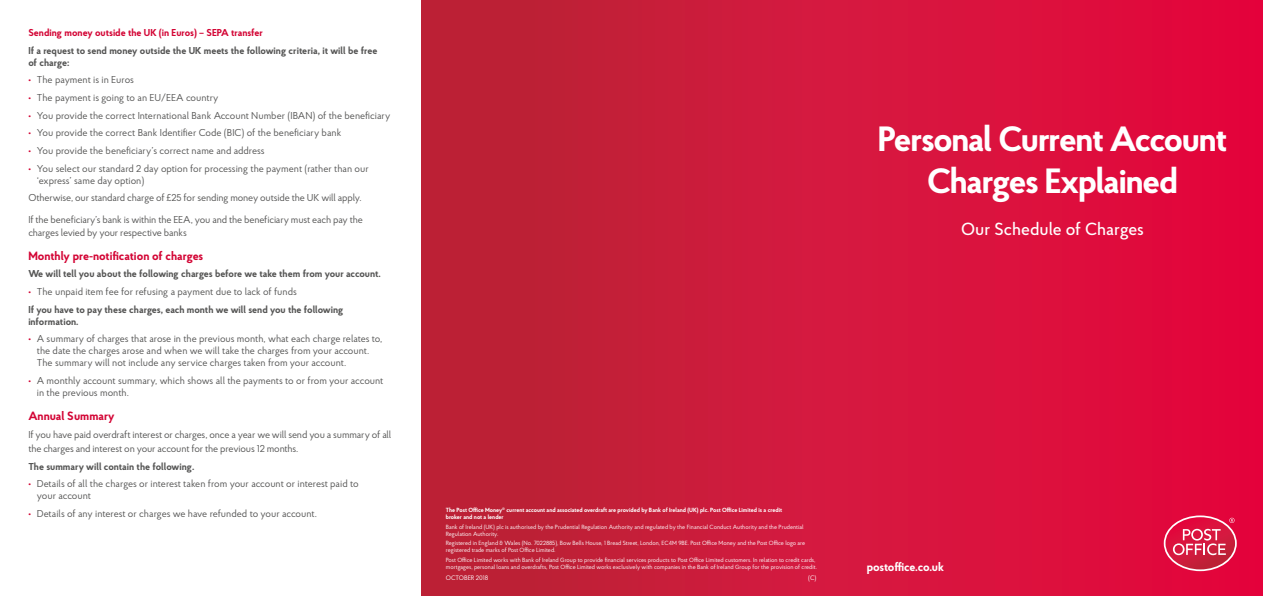
<style>
.page{position:relative;width:1263px;height:596px;background:#fff}
.page>*{position:absolute;margin:0;border:0;box-sizing:border-box;transform-origin:0 0}
.t1{font:700 35px/42px "Proba Pro";letter-spacing:-.035em;color:#fff;text-align:center}
.t2{font:500 17.5px "Proba Pro";color:#fff}
.t3{font:700 12px "Proba Pro";color:#d30535}
.t4{font:700 12px "Proba Pro";letter-spacing:-.015em;color:#fff}
.t5{font:10px/12px "Proba Pro";letter-spacing:-.01em;color:#565655}
.t6{font:700 10px/12px "Proba Pro";color:#565655}
.t7{font:700 10px "Proba Pro";color:#d30535}
.t8{font:6.5px "Proba Pro";color:#fff}
.t9{font:6px/7px "Proba Pro";color:#fff}
.t10{font:700 6px/7px "Proba Pro";color:#fff}
.s1{font-weight:700;color:#d30535}
.s2{color:#d30535}
.s3{font-weight:400}
</style>
<div class="page">
<div style="left:421px;top:0;width:842px;height:595px;background:linear-gradient(to right,#bb2537,#e8073f)"></div>
<svg style="left:1164px;top:515px;width:73px;height:55px;background:#dd3b5e"></svg>
<p class="t7" style="left:28px;top:26px;width:236px">Sending money outside the UK (in Euros) – SEPA transfer</p>
<p class="t6" style="left:28px;top:44px;width:351px">If a request to send money outside the UK meets the following criteria, it will be free of charge:</p>
<p class="t5" style="left:28px;top:73px;width:107px"><span class="s1">•</span> The payment is in Euros</p>
<p class="t5" style="left:28px;top:91px;width:192px"><span class="s1">•</span> The payment is going to an EU/EEA country</p>
<p class="t5" style="left:28px;top:109px;width:363px"><span class="s1">•</span> You provide the correct International Bank Account Number (IBAN) of the beneficiary</p>
<p class="t5" style="left:28px;top:126px;width:315px"><span class="s1">•</span> You provide the correct Bank Identifier Code (BIC) of the beneficiary bank</p>
<p class="t5" style="left:28px;top:144px;width:238px"><span class="s1">•</span> You provide the beneficiary’s correct name and address</p>
<p class="t5" style="left:37px;top:162px;width:334px;text-indent:-8px"><span class="s1">•</span> You select our standard 2 day option for processing the payment (rather than our ‘express’ same day option)</p>
<p class="t5" style="left:28px;top:191px;width:335px">Otherwise, our standard charge of £25 for sending money outside the UK will apply.</p>
<p class="t5" style="left:28px;top:214px;width:336px">If the beneficiary’s bank is within the EEA, you and the beneficiary must each pay the charges levied by your respective banks</p>
<p class="t3" style="left:28px;top:247px;width:176px">Monthly pre-notification of charges</p>
<p class="t6" style="left:28px;top:267px;width:354px">We will tell you about the following charges before we take them from your account.</p>
<p class="t6" style="left:28px;top:282px;width:317px;line-height:17.7px"><span class="s2">•</span> <span class="s3">The unpaid item fee for refusing a payment due to lack of funds<br></span>If you have to pay these charges, each month we will send you the following</p>
<p class="t6" style="left:28px;top:314px;width:52px">information.</p>
<p class="t5" style="left:37px;top:332px;width:347px;text-indent:-8px"><span class="s1">•</span> A summary of charges that arose in the previous month, what each charge relates to, the date the charges arose and when we will take the charges from your account.<br>The summary will not include any service charges taken from your account.</p>
<p class="t5" style="left:37px;top:374px;width:348px;text-indent:-8px"><span class="s1">•</span> A monthly account summary, which shows all the payments to or from your account in the previous month.</p>
<p class="t3" style="left:28px;top:407px;width:88px">Annual Summary</p>
<p class="t5" style="left:28px;top:427px;width:364px;line-height:14px">If you have paid overdraft interest or charges, once a year we will send you a summary of all the charges and interest on your account for the previous 12 months.</p>
<p class="t6" style="left:28px;top:459px;width:168px">The summary will contain the following.</p>
<p class="t5" style="left:37px;top:477px;width:323px;text-indent:-8px"><span class="s1">•</span> Details of all the charges or interest taken from your account or interest paid to your account</p>
<p class="t5" style="left:28px;top:507px;width:290px"><span class="s1">•</span> Details of any interest or charges we have refunded to your account.</p>
<h1 class="t1" style="left:878px;top:116px;width:351px">Personal Current Account<br>Charges Explained</h1>
<h2 class="t2" style="left:961px;top:217px;width:184px">Our Schedule of Charges</h2>
<p class="t10" style="left:446px;top:505px;width:338px">The Post Office Money<sup>®</sup> current account and associated overdraft are provided by Bank of Ireland (UK) plc. Post Office Limited is a credit broker and not a lender</p>
<p class="t9" style="left:446px;top:522px;width:359px">Bank of Ireland (UK) plc is authorised by the Prudential Regulation Authority and regulated by the Financial Conduct Authority and the Prudential<br>Regulation Authority.</p>
<p class="t9" style="left:446px;top:539px;width:361px">Registered in England &amp; Wales (No. 7022885), Bow Bells House, 1 Bread Street, London, EC4M 9BE. Post Office Money and the Post Office logo are registered trade marks of Post Office Limited.</p>
<p class="t9" style="left:446px;top:556px;width:373px">Post Office Limited works with Bank of Ireland Group to provide financial services products to Post Office Limited customers. In relation to credit cards, mortgages, personal loans and overdrafts, Post Office Limited works exclusively with companies in the Bank of Ireland Group for the provision of credit.</p>
<p class="t8" style="left:446px;top:573px;width:44px">OCTOBER 2018</p>
<p class="t8" style="left:808px;top:573px;width:10px">(C)</p>
<p class="t4" style="left:867px;top:558px;width:79px">postoffice.co.uk</p>
</div>
